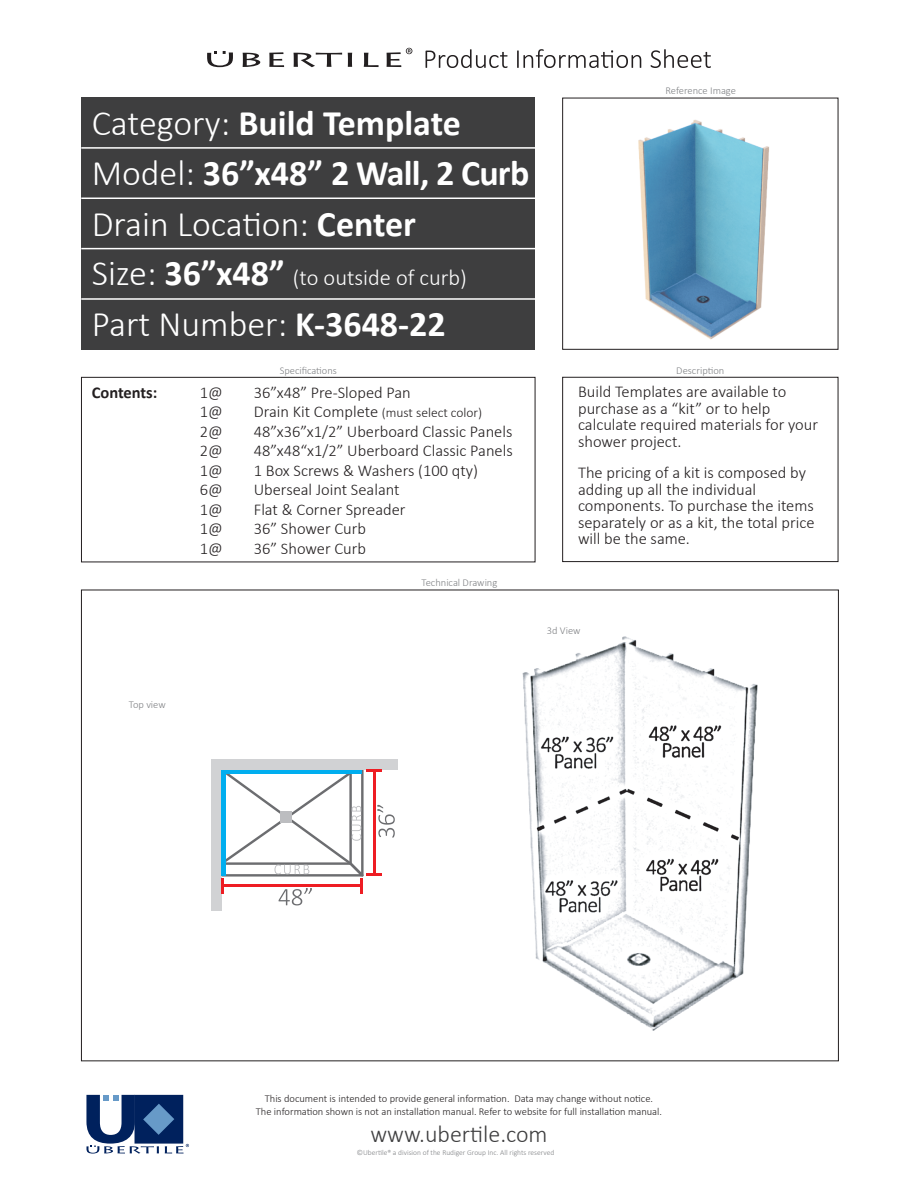
<style>
.page{position:relative;width:918px;height:1188px;background:#fff}
.page>*{position:absolute;margin:0;border:0;box-sizing:border-box;transform-origin:0 0}
.t1{font:700 36px/50.2px "Calibri";color:#fff}
.t2{font:300 36px "Calibri";color:#fff}
.t3{font:300 24px "Calibri";color:#3e3e3f}
.t4{font:300 22.5px "Calibri";color:#fff}
.t5{font:300 16.5px/16.5px "Calibri";color:#231f20}
.t6{font:700 16.5px "Calibri";color:#231f20}
.t7{font:300 13.5px "Calibri";color:#231f20}
.t8{font:300 10.5px/12.6px "Calibri";color:#231f20;text-align:center}
.t9{font:300 10.5px "Calibri";color:#808285}
.t10{font:300 7.5px "Calibri";color:#808285}
.s1{font-weight:300}
.s2{font-size:36px}
.s3{font-weight:700;font-size:36px}
.s4{font-weight:700}
.s5{font-size:16.5px}
</style>
<div class="page">
<img style="left:384px;top:514px;width:455px;height:548px">
<img style="left:591px;top:97px;width:222px;height:280px">
<div style="left:211px;top:770px;width:11px;height:141px;background:#d1d2d4"></div>
<div style="left:211px;top:759px;width:187px;height:11px;background:#d1d2d4"></div>
<svg style="left:221px;top:769px;width:174px;height:136px"></svg>
<div style="left:562px;top:98px;width:276px;height:252px;border:1px solid #231f20"></div>
<div style="left:81px;top:98px;width:454px;height:50px;background:#3e3e3f"></div>
<div style="left:81px;top:148px;width:454px;height:50px;background:#3e3e3f"></div>
<div style="left:81px;top:198px;width:454px;height:51px;background:#3e3e3f"></div>
<div style="left:81px;top:249px;width:454px;height:50px;background:#3e3e3f"></div>
<div style="left:81px;top:299px;width:454px;height:50px;background:#3e3e3f"></div>
<div style="left:562px;top:377px;width:276px;height:185px;border:1px solid #231f20"></div>
<svg style="left:86px;top:1095px;width:103px;height:59px"></svg>
<div style="left:81px;top:377px;width:454px;height:185px;border:1px solid #231f20"></div>
<svg style="left:243px;top:53px;width:17px;height:14px"></svg>
<svg style="left:269px;top:52px;width:15px;height:15px"></svg>
<svg style="left:294px;top:53px;width:48px;height:14px"></svg>
<svg style="left:348px;top:53px;width:4px;height:14px"></svg>
<svg style="left:364px;top:53px;width:15px;height:14px"></svg>
<svg style="left:207px;top:51px;width:26px;height:16px"></svg>
<svg style="left:387px;top:48px;width:25px;height:19px"></svg>
<svg style="left:426px;top:49px;width:82px;height:19px"></svg>
<svg style="left:517px;top:49px;width:124px;height:19px"></svg>
<svg style="left:651px;top:49px;width:60px;height:19px"></svg>
<hr style="left:81px;top:298px;width:454px;height:2px;background:#fff">
<hr style="left:81px;top:248px;width:454px;height:1px;background:#fff">
<hr style="left:81px;top:198px;width:454px;height:1px;background:#fff">
<hr style="left:81px;top:147px;width:454px;height:2px;background:#fff">
<h1 class="t1" style="left:92px;top:98px;width:439px"><span class="s1">Category:</span> Build Template<br><span class="s1">Model:</span> 36”x48” 2 Wall, 2 Curb<br><span class="s1">Drain Location:</span> Center</h1>
<h3 class="t4" style="left:92px;top:264px;width:377px"><span class="s2">Size:</span> <span class="s3">36”x48”</span> (to outside of curb)</h3>
<h1 class="t2" style="left:92px;top:301px;width:355px">Part Number: <span class="s4">K-3648-22</span></h1>
<p class="t9" style="left:666px;top:84px;width:72px">Reference Image</p>
<p class="t9" style="left:280px;top:364px;width:59px">Specifications</p>
<p class="t9" style="left:676px;top:364px;width:50px">Description</p>
<p class="t5" style="left:578px;top:383px;width:241px">Build Templates are available to purchase as a “kit” or to help calculate required materials for your shower project.</p>
<p class="t5" style="left:578px;top:464px;width:238px">The pricing of a kit is composed by adding up all the individual components. To purchase the items separately or as a kit, the total price will be the same.</p>
<p class="t6" style="left:92px;top:382px;width:67px">Contents:</p>
<p class="t5" style="left:200px;top:384px;width:25px">1@</p>
<p class="t5" style="left:254px;top:384px;width:159px">36”x48” Pre-Sloped Pan</p>
<p class="t5" style="left:200px;top:404px;width:25px">1@</p>
<p class="t7" style="left:254px;top:405px;width:230px"><span class="s5">Drain Kit Complete</span> (must select color)</p>
<p class="t5" style="left:200px;top:423px;width:25px">2@</p>
<p class="t5" style="left:254px;top:423px;width:260px">48”x36”x1/2” Uberboard Classic Panels</p>
<p class="t5" style="left:200px;top:443px;width:25px">2@</p>
<p class="t5" style="left:254px;top:443px;width:261px">48”x48“x1/2” Uberboard Classic Panels</p>
<p class="t5" style="left:200px;top:462px;width:25px">1@</p>
<p class="t5" style="left:254px;top:462px;width:226px">1 Box Screws &amp; Washers (100 qty)</p>
<p class="t5" style="left:200px;top:482px;width:25px">6@</p>
<p class="t5" style="left:254px;top:482px;width:147px">Uberseal Joint Sealant</p>
<p class="t5" style="left:200px;top:501px;width:25px">1@</p>
<p class="t5" style="left:254px;top:501px;width:153px">Flat &amp; Corner Spreader</p>
<p class="t5" style="left:200px;top:521px;width:25px">1@</p>
<p class="t5" style="left:254px;top:521px;width:114px">36” Shower Curb</p>
<p class="t5" style="left:200px;top:540px;width:25px">1@</p>
<p class="t5" style="left:254px;top:540px;width:114px">36” Shower Curb</p>
<p class="t9" style="left:129px;top:698px;width:38px">Top view</p>
<p class="t9" style="left:422px;top:576px;width:77px">Technical Drawing</p>
<p class="t9" style="left:547px;top:624px;width:35px">3d View</p>
<p class="t8" style="left:256px;top:1092px;width:408px">This document is intended to provide general information. Data may change without notice.<br>The information shown is not an installation manual. Refer to website for full installation manual.</p>
<h2 class="t3" style="left:370px;top:1120px;width:179px">www.ubertile.com</h2>
<p class="t10" style="left:357px;top:1148px;width:199px">©Ubertile® a division of the Rudiger Group Inc. All rights reserved</p>
</div>
